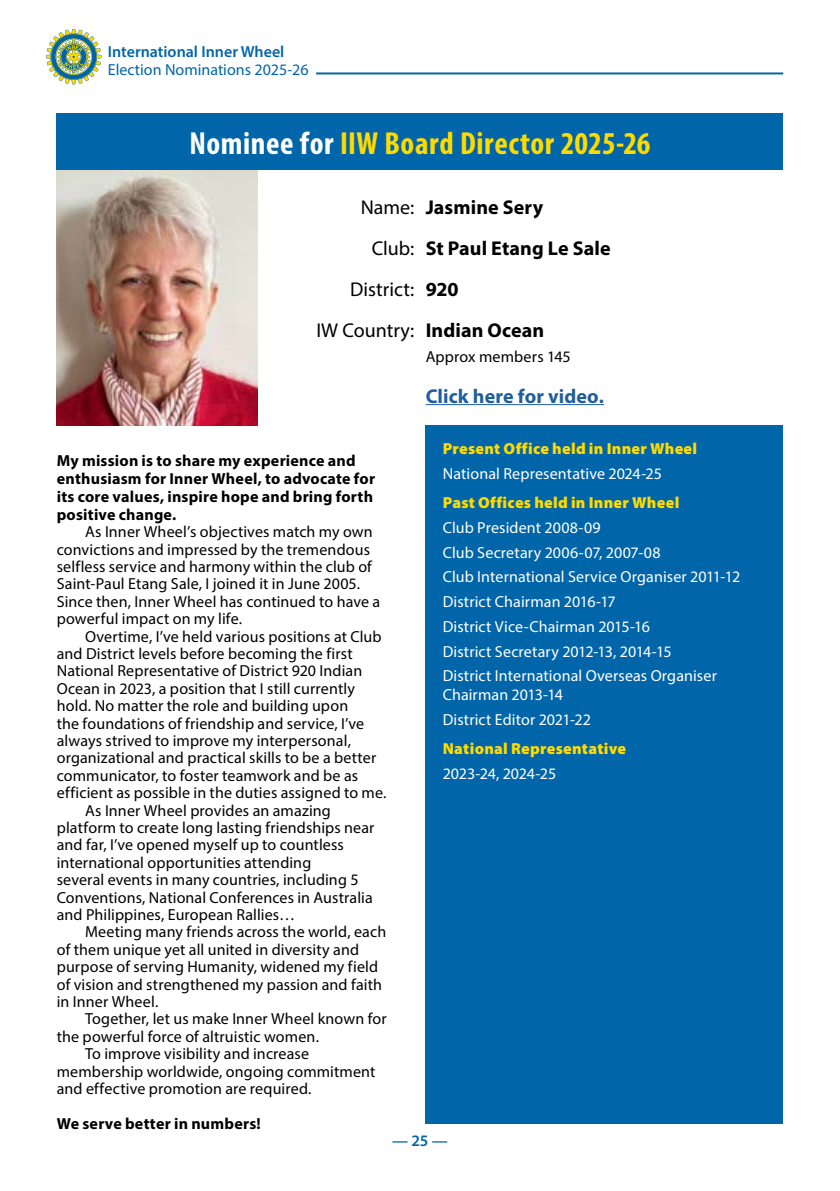
<style>
.page{position:relative;width:840px;height:1191px;background:#fff}
.page>*{position:absolute;margin:0;border:0;box-sizing:border-box;transform-origin:0 0}
.t1{font:700 condensed 32px "Myriad Pro";letter-spacing:.02em;color:#feda00}
.t2{font:700 20px/41px "Myriad Pro";letter-spacing:.005em;color:#000}
.t3{font:20px/41px "Myriad Pro";color:#000;text-align:right}
.t4{font:700 20px "Myriad Pro";letter-spacing:.005em;color:#215e9e}
.t5{font:16px/17.4px "Myriad Pro";letter-spacing:.01em;color:#000}
.t6{font:16px/24.6px "Myriad Pro";letter-spacing:.005em;color:#fff}
.t7{font:700 16px/18px "Myriad Pro";letter-spacing:.015em;color:#000}
.t8{font:900 16px "Myriad Pro";letter-spacing:.015em;color:#feda00}
.t9{font:600 16px "Myriad Pro";color:#0065a9}
.t10{font:16px "Myriad Pro";color:#0065a9}
.s1{color:#fff}
</style>
<div class="page">
<svg style="left:46px;top:29px;width:56px;height:56px"></svg>
<hr style="left:316px;top:72px;width:466px;height:2px;background:#0065a9">
<div style="left:57px;top:113px;width:725px;height:57px;background:#0065a9"></div>
<div style="left:425px;top:425px;width:357px;height:698px;background:#0065a9"></div>
<hr style="left:425px;top:404px;width:178px;height:1px;background:#215e9e">
<img style="left:57px;top:170px;width:200px;height:255px">
<p class="t9" style="left:108px;top:42px;width:178px">International Inner Wheel</p>
<p class="t10" style="left:108px;top:60px;width:202px">Election Nominations 2025-26</p>
<h1 class="t1" style="left:189px;top:123px;width:462px"><span class="s1">Nominee for</span> IIW Board Director 2025-26</h1>
<p class="t3" style="left:316px;top:186px;width:99px">Name:<br>Club:<br>District:<br>IW Country:</p>
<p class="t2" style="left:425px;top:186px;width:186px">Jasmine Sery<br>St Paul Etang Le Sale<br>920<br>Indian Ocean</p>
<p class="t5" style="left:425px;top:347px;width:146px">Approx members 145</p>
<p class="t4" style="left:425px;top:383px;width:180px">Click here for video.</p>
<p class="t7" style="left:57px;top:451px;width:320px">My mission is to share my experience and enthusiasm for Inner Wheel, to advocate for its core values, inspire hope and bring forth positive change.</p>
<p class="t5" style="left:57px;top:523px;width:325px;text-indent:28px">As Inner Wheel’s objectives match my own convictions and impressed by the tremendous selfless service and harmony within the club of Saint-Paul Etang Sale, I joined it in June 2005.<br>Since then, Inner Wheel has continued to have a powerful impact on my life.</p>
<p class="t5" style="left:85px;top:627px;width:298px">Overtime, I’ve held various positions at Club</p>
<p class="t5" style="left:57px;top:644px;width:297px">and District levels before becoming the first</p>
<p class="t5" style="left:57px;top:662px;width:307px">National Representative of District 920 Indian</p>
<p class="t5" style="left:57px;top:679px;width:299px">Ocean in 2023, a position that I still currently</p>
<p class="t5" style="left:57px;top:697px;width:293px">hold. No matter the role and building upon</p>
<p class="t5" style="left:57px;top:714px;width:309px">the foundations of friendship and service, I’ve</p>
<p class="t5" style="left:57px;top:731px;width:295px">always strived to improve my interpersonal,</p>
<p class="t5" style="left:57px;top:749px;width:321px">organizational and practical skills to be a better</p>
<p class="t5" style="left:57px;top:766px;width:303px">communicator, to foster teamwork and be as</p>
<p class="t5" style="left:57px;top:784px;width:331px">efficient as possible in the duties assigned to me.</p>
<p class="t5" style="left:85px;top:801px;width:247px">As Inner Wheel provides an amazing</p>
<p class="t5" style="left:57px;top:818px;width:319px">platform to create long lasting friendships near</p>
<p class="t5" style="left:57px;top:836px;width:288px">and far, I’ve opened myself up to countless</p>
<p class="t5" style="left:57px;top:853px;width:256px">international opportunities attending</p>
<p class="t5" style="left:57px;top:870px;width:303px">several events in many countries, including 5</p>
<p class="t5" style="left:57px;top:888px;width:317px">Conventions, National Conferences in Australia</p>
<p class="t5" style="left:57px;top:905px;width:240px">and Philippines, European Rallies…</p>
<p class="t5" style="left:85px;top:923px;width:302px">Meeting many friends across the world, each</p>
<p class="t5" style="left:57px;top:940px;width:304px">of them unique yet all united in diversity and</p>
<p class="t5" style="left:57px;top:957px;width:323px">purpose of serving Humanity, widened my field</p>
<p class="t5" style="left:57px;top:975px;width:326px">of vision and strengthened my passion and faith</p>
<p class="t5" style="left:57px;top:992px;width:103px">in Inner Wheel.</p>
<p class="t5" style="left:85px;top:1010px;width:303px">Together, let us make Inner Wheel known for</p>
<p class="t5" style="left:57px;top:1027px;width:263px">the powerful force of altruistic women.</p>
<p class="t5" style="left:85px;top:1044px;width:225px">To improve visibility and increase</p>
<p class="t5" style="left:57px;top:1062px;width:320px">membership worldwide, ongoing commitment</p>
<p class="t5" style="left:57px;top:1079px;width:256px">and effective promotion are required.</p>
<p class="t7" style="left:57px;top:1114px;width:205px">We serve better in numbers!</p>
<p class="t8" style="left:442px;top:438px;width:256px">Present Office held in Inner Wheel</p>
<p class="t6" style="left:442px;top:461px;width:221px">National Representative 2024-25</p>
<p class="t8" style="left:442px;top:492px;width:238px">Past Offices held in Inner Wheel</p>
<p class="t6" style="left:442px;top:515px;width:299px">Club President 2008-09<br>Club Secretary 2006-07, 2007-08<br>Club International Service Organiser 2011-12<br>District Chairman 2016-17<br>District Vice-Chairman 2015-16<br>District Secretary 2012-13, 2014-15<br>District International Overseas Organiser</p>
<p class="t6" style="left:442px;top:682px;width:150px">Chairman 2013-14<br>District Editor 2021-22</p>
<p class="t8" style="left:442px;top:738px;width:185px">National Representative</p>
<p class="t6" style="left:442px;top:761px;width:115px">2023-24, 2024-25</p>
<p class="t9" style="left:392px;top:1130px;width:57px">— 25 —</p>
</div>
